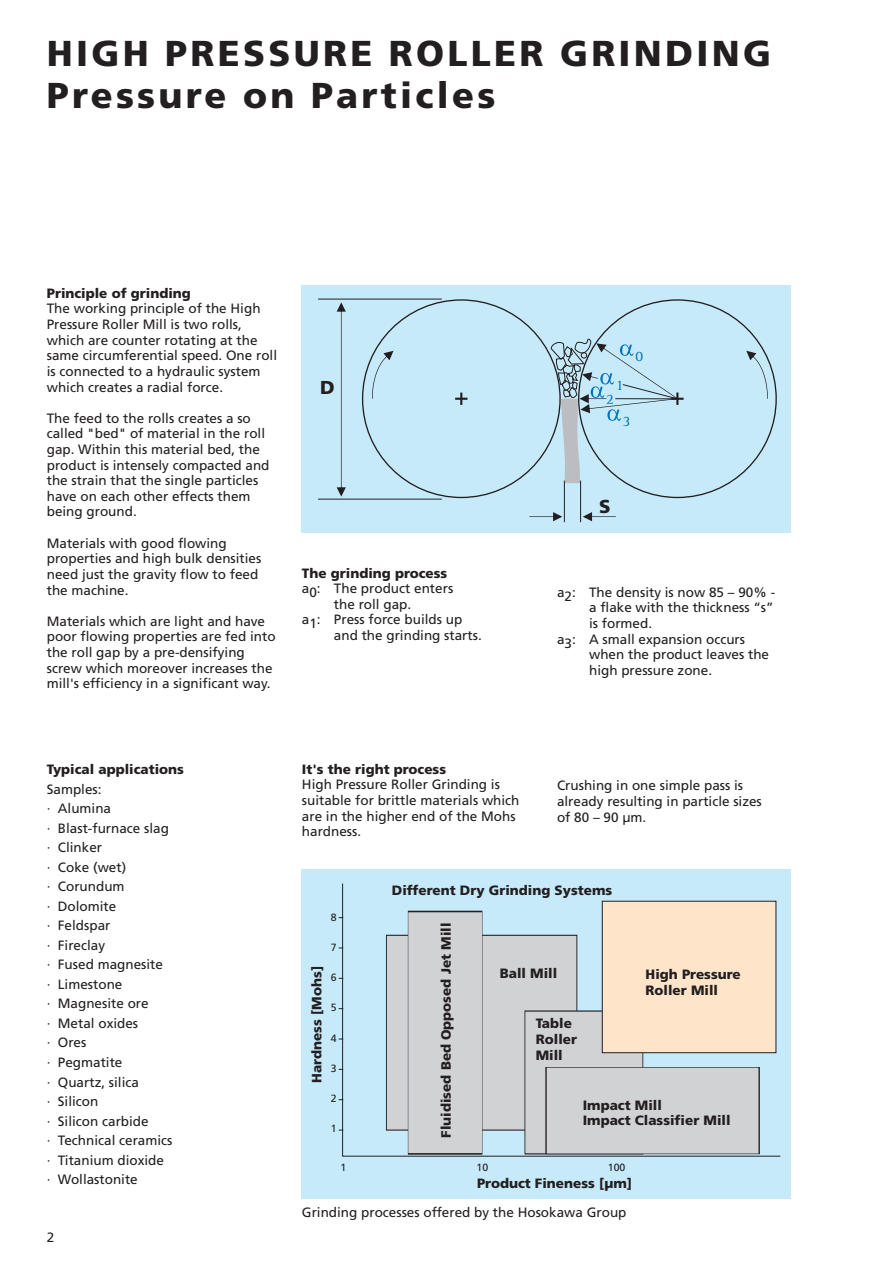
<style>
.page{position:relative;width:893px;height:1263px;background:#fff}
.page>*{position:absolute;margin:0;border:0;box-sizing:border-box;transform-origin:0 0}
.t1{font:900 36px/42.3px "Frutiger";letter-spacing:.09em;color:#231f20}
.t2{font:900 18.75px "Frutiger";color:#231f20}
.t3{font:14.85px "AT Rotis Serif";color:#0072bc}
.t4{font:13.5px/15.6px "Frutiger";color:#231f20}
.t5{font:900 13.5px/15.9px "Frutiger";color:#231f20}
.t6{font:10.5px "Frutiger";color:#231f20}
</style>
<div class="page">
<div style="left:302px;top:869px;width:489px;height:330px;background:#c6eafa"></div>
<svg style="left:342px;top:883px;width:439px;height:274px"></svg>
<svg style="left:386px;top:901px;width:390px;height:253px;background:#d4d2ce"></svg>
<div style="left:302px;top:285px;width:489px;height:248px;background:#c6eafa"></div>
<svg style="left:455px;top:393px;width:12px;height:12px"></svg>
<hr style="left:318px;top:499px;width:124px;height:1px;background:#231f20">
<hr style="left:318px;top:299px;width:124px;height:1px;background:#231f20">
<svg style="left:337px;top:302px;width:9px;height:195px"></svg>
<svg style="left:372px;top:351px;width:21px;height:48px"></svg>
<svg style="left:746px;top:351px;width:22px;height:48px"></svg>
<hr style="left:564px;top:481px;width:1px;height:41px;background:#231f20">
<hr style="left:580px;top:481px;width:1px;height:41px;background:#231f20">
<svg style="left:529px;top:512px;width:33px;height:9px"></svg>
<svg style="left:583px;top:512px;width:33px;height:9px"></svg>
<svg style="left:550px;top:338px;width:134px;height:145px"></svg>
<hr style="left:615px;top:398px;width:62px;height:1px;background:#231f20">
<h1 class="t1" style="left:47px;top:35px;width:726px">HIGH PRESSURE ROLLER GRINDING<br>Pressure on Particles</h1>
<p class="t5" style="left:47px;top:286px;width:146px">Principle of grinding</p>
<p class="t4" style="left:47px;top:302px;width:232px">The working principle of the High Pressure Roller Mill is two rolls, which are counter rotating at the same circumferential speed. One roll is connected to a hydraulic system which creates a radial force.</p>
<p class="t4" style="left:47px;top:411px;width:224px">The feed to the rolls creates a so called "bed" of material in the roll gap. Within this material bed, the product is intensely compacted and the strain that the single particles have on each other effects them being ground.</p>
<p class="t4" style="left:47px;top:536px;width:216px">Materials with good flowing properties and high bulk densities need just the gravity flow to feed the machine.</p>
<p class="t4" style="left:47px;top:614px;width:230px">Materials which are light and have poor flowing properties are fed into the roll gap by a pre-densifying screw which moreover increases the mill's efficiency in a significant way.</p>
<h2 class="t2" style="left:320px;top:380px;width:16px">D</h2>
<p class="t5" style="left:302px;top:566px;width:147px">The grinding process</p>
<p class="t4" style="left:302px;top:582px;width:153px">a : The product enters</p>
<p class="t4" style="left:309px;top:586px;width:9px">0</p>
<p class="t4" style="left:334px;top:597px;width:79px">the roll gap.</p>
<p class="t4" style="left:302px;top:613px;width:162px">a1: Press force builds up</p>
<p class="t4" style="left:334px;top:628px;width:149px">and the grinding starts.</p>
<p class="t3" style="left:616px;top:380px;width:9px">1</p>
<p class="t3" style="left:606px;top:393px;width:9px">2</p>
<p class="t3" style="left:635px;top:351px;width:9px">0</p>
<p class="t3" style="left:623px;top:416px;width:9px">3</p>
<h2 class="t2" style="left:599px;top:499px;width:13px">S</h2>
<p class="t4" style="left:557px;top:585px;width:220px">a : The density is now 85 – 90% -</p>
<p class="t4" style="left:565px;top:589px;width:9px">2</p>
<p class="t4" style="left:589px;top:601px;width:186px">a flake with the thickness “s”</p>
<p class="t4" style="left:589px;top:616px;width:65px">is formed.</p>
<p class="t4" style="left:557px;top:632px;width:190px">a : A small expansion occurs</p>
<p class="t4" style="left:565px;top:636px;width:9px">3</p>
<p class="t4" style="left:589px;top:648px;width:182px">when the product leaves the high pressure zone.</p>
<p class="t5" style="left:47px;top:762px;width:139px">Typical applications</p>
<p class="t4" style="left:47px;top:780px;width:127px;line-height:19.5px">Samples:<br>· Alumina<br>· Blast-furnace slag · Clinker<br>· Coke (wet)<br>· Corundum<br>· Dolomite<br>· Feldspar<br>· Fireclay<br>· Fused magnesite<br>· Limestone<br>· Magnesite ore<br>· Metal oxides<br>· Ores<br>· Pegmatite<br>· Quartz, silica<br>· Silicon<br>· Silicon carbide<br>· Technical ceramics · Titanium dioxide<br>· Wollastonite</p>
<p class="t4" style="left:47px;top:1230px;width:9px">2</p>
<p class="t5" style="left:302px;top:762px;width:146px">It's the right process</p>
<p class="t4" style="left:302px;top:778px;width:219px">High Pressure Roller Grinding is suitable for brittle materials which are in the higher end of the Mohs hardness.</p>
<p class="t4" style="left:557px;top:779px;width:206px">Crushing in one simple pass is already resulting in particle sizes of 80 – 90 µm.</p>
<p class="t6" style="left:331px;top:912px;width:7px">8</p>
<p class="t6" style="left:331px;top:943px;width:7px">7</p>
<p class="t5" style="left:310px;top:1082px;width:118px;rotate:-90deg">Hardness [Mohs]</p>
<p class="t6" style="left:331px;top:973px;width:7px">6</p>
<p class="t6" style="left:331px;top:1003px;width:7px">5</p>
<p class="t6" style="left:331px;top:1033px;width:7px">4</p>
<p class="t6" style="left:331px;top:1064px;width:7px">3</p>
<p class="t6" style="left:331px;top:1094px;width:7px">2</p>
<p class="t6" style="left:331px;top:1124px;width:7px">1</p>
<p class="t5" style="left:392px;top:883px;width:222px">Different Dry Grinding Systems</p>
<p class="t5" style="left:439px;top:1138px;width:216px;rotate:-90deg">Fluidised Bed Opposed Jet Mill</p>
<p class="t5" style="left:500px;top:966px;width:59px">Ball Mill</p>
<p class="t5" style="left:536px;top:1017px;width:43px">Table<br>Roller<br>Mill</p>
<p class="t5" style="left:646px;top:967px;width:97px">High Pressure<br>Roller Mill</p>
<p class="t5" style="left:583px;top:1098px;width:149px">Impact Mill<br>Impact Classifier Mill</p>
<p class="t6" style="left:340px;top:1163px;width:7px">1</p>
<p class="t6" style="left:476px;top:1163px;width:13px">10</p>
<p class="t6" style="left:608px;top:1163px;width:19px">100</p>
<p class="t5" style="left:477px;top:1176px;width:157px">Product Fineness [µm]</p>
<p class="t4" style="left:302px;top:1205px;width:326px">Grinding processes offered by the Hosokawa Group</p>
</div>
